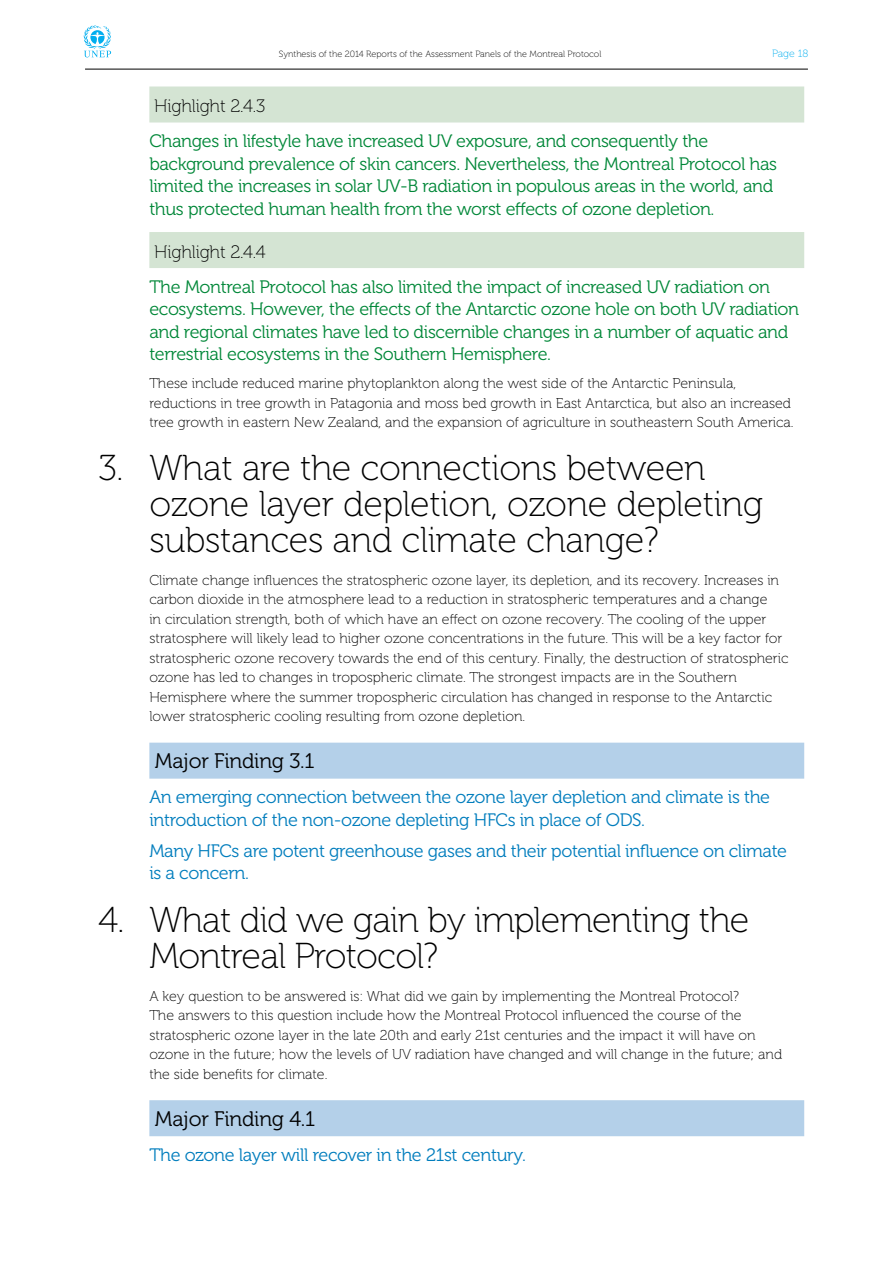
<style>
.page{position:relative;width:893px;height:1263px;background:#fff}
.page>*{position:absolute;margin:0;border:0;box-sizing:border-box;transform-origin:0 0}
.t1{font:36px/36px "Museo 100";letter-spacing:-.01em;color:#000}
.t2{font:21px "Museo 300";letter-spacing:-.01em;color:#000}
.t3{font:18px/22.5px "Museo 300";letter-spacing:-.02em;color:#008738}
.t4{font:18px/22.5px "Museo 300";letter-spacing:-.02em;color:#007dbd}
.t5{font:18px "Museo 100";letter-spacing:-.01em;color:#000}
.t6{font:14.25px/19.5px "Museo 100";color:#000}
.t7{font:10.5px "Museo 100";letter-spacing:-.005em;color:#00aeef}
.t8{font:9px "Museo 100";color:#000}
</style>
<div class="page">
<div style="left:149px;top:87px;width:655px;height:36px;background:#d4e4d3"></div>
<div style="left:149px;top:232px;width:655px;height:36px;background:#d4e4d3"></div>
<div style="left:149px;top:743px;width:655px;height:36px;background:#b4d0e9"></div>
<div style="left:149px;top:1100px;width:655px;height:36px;background:#b4d0e9"></div>
<svg style="left:83px;top:25px;width:28px;height:32px"></svg>
<hr style="left:85px;top:69px;width:723px;height:1px;background:#000">
<p class="t8" style="left:279px;top:49px;width:324px">Synthesis of the 2014 Reports of the Assessment Panels of the Montreal Protocol</p>
<p class="t7" style="left:772px;top:47px;width:38px">Page 18</p>
<p class="t5" style="left:154px;top:96px;width:113px">Highlight 2.4.3</p>
<p class="t3" style="left:149px;top:130px;width:629px">Changes in lifestyle have increased UV exposure, and consequently the background prevalence of skin cancers. Nevertheless, the Montreal Protocol has limited the increases in solar UV-B radiation in populous areas in the world, and thus protected human health from the worst effects of ozone depletion.</p>
<p class="t5" style="left:154px;top:242px;width:113px">Highlight 2.4.4</p>
<p class="t3" style="left:149px;top:276px;width:651px">The Montreal Protocol has also limited the impact of increased UV radiation on ecosystems. However, the effects of the Antarctic ozone hole on both UV radiation and regional climates have led to discernible changes in a number of aquatic and terrestrial ecosystems in the Southern Hemisphere.</p>
<p class="t6" style="left:149px;top:374px;width:646px">These include reduced marine phytoplankton along the west side of the Antarctic Peninsula, reductions in tree growth in Patagonia and moss bed growth in East Antarctica, but also an increased tree growth in eastern New Zealand, and the expansion of agriculture in southeastern South America.</p>
<h1 class="t1" style="left:149px;top:451px;width:615px;text-indent:-51px">3. What are the connections between ozone layer depletion, ozone depleting substances and climate change?</h1>
<p class="t6" style="left:149px;top:570px;width:641px">Climate change influences the stratospheric ozone layer, its depletion, and its recovery. Increases in carbon dioxide in the atmosphere lead to a reduction in stratospheric temperatures and a change<br>in circulation strength, both of which have an effect on ozone recovery. The cooling of the upper stratosphere will likely lead to higher ozone concentrations in the future. This will be a key factor for stratospheric ozone recovery towards the end of this century. Finally, the destruction of stratospheric ozone has led to changes in tropospheric climate. The strongest impacts are in the Southern Hemisphere where the summer tropospheric circulation has changed in response to the Antarctic lower stratospheric cooling resulting from ozone depletion.</p>
<h2 class="t2" style="left:155px;top:750px;width:161px">Major Finding 3.1</h2>
<p class="t4" style="left:149px;top:786px;width:622px">An emerging connection between the ozone layer depletion and climate is the introduction of the non-ozone depleting HFCs in place of ODS.</p>
<p class="t4" style="left:149px;top:840px;width:639px">Many HFCs are potent greenhouse gases and their potential influence on climate is a concern.</p>
<h1 class="t1" style="left:149px;top:903px;width:602px;text-indent:-51px">4. What did we gain by implementing the<br>Montreal Protocol?</h1>
<p class="t6" style="left:149px;top:986px;width:634px">A key question to be answered is: What did we gain by implementing the Montreal Protocol?<br>The answers to this question include how the Montreal Protocol influenced the course of the stratospheric ozone layer in the late 20th and early 21st centuries and the impact it will have on ozone in the future; how the levels of UV radiation have changed and will change in the future; and the side benefits for climate.</p>
<h2 class="t2" style="left:155px;top:1107px;width:162px">Major Finding 4.1</h2>
<p class="t4" style="left:149px;top:1144px;width:378px">The ozone layer will recover in the 21st century.</p>
</div>
